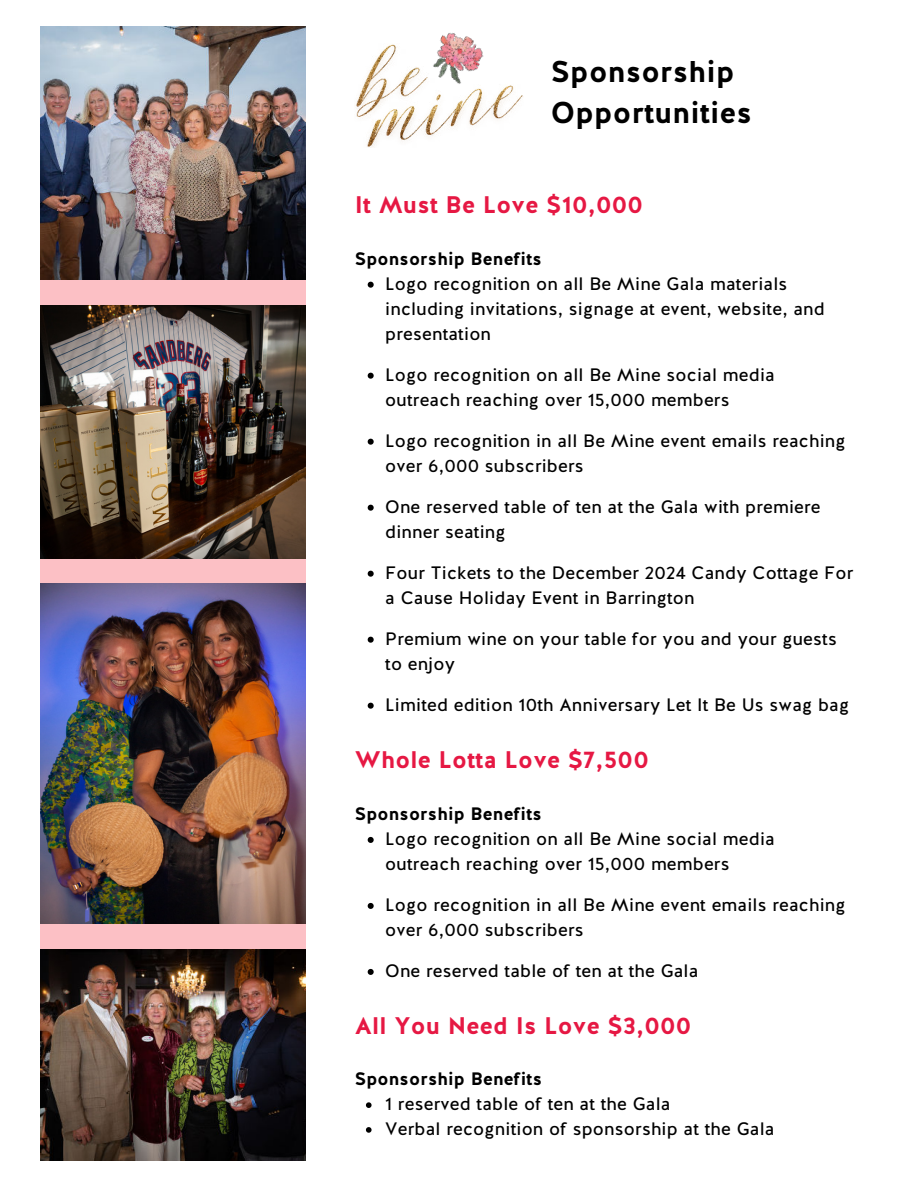
<style>
.page{position:relative;width:918px;height:1188px;background:#fff}
.page>*{position:absolute;margin:0;border:0;box-sizing:border-box;transform-origin:0 0}
.t1{font:700 30px/41.7px "Halis GR";letter-spacing:.01em;color:#000}
.t2{font:700 24px "Halis GR";letter-spacing:.01em;color:#e61843}
.t3{font:18px/25px "Halis GR";letter-spacing:.01em;color:#000}
.t4{font:700 18px "Halis GR";letter-spacing:.01em;color:#000}
</style>
<div class="page">
<div style="left:40px;top:148px;width:265px;height:923px;background:#fcc0c5"></div>
<img style="left:40px;top:950px;width:266px;height:210px">
<img style="left:40px;top:305px;width:266px;height:253px">
<img style="left:440px;top:33px;width:34px;height:11px">
<img style="left:356px;top:44px;width:167px;height:103px">
<img style="left:40px;top:584px;width:266px;height:340px">
<svg style="left:368px;top:282px;width:6px;height:6px"></svg>
<svg style="left:368px;top:373px;width:6px;height:6px"></svg>
<svg style="left:368px;top:439px;width:6px;height:6px"></svg>
<svg style="left:368px;top:505px;width:6px;height:6px"></svg>
<svg style="left:368px;top:571px;width:6px;height:6px"></svg>
<svg style="left:368px;top:637px;width:6px;height:6px"></svg>
<svg style="left:368px;top:703px;width:6px;height:6px"></svg>
<svg style="left:368px;top:837px;width:6px;height:6px"></svg>
<svg style="left:368px;top:903px;width:6px;height:6px"></svg>
<svg style="left:368px;top:969px;width:6px;height:6px"></svg>
<svg style="left:366px;top:1102px;width:6px;height:6px"></svg>
<svg style="left:366px;top:1127px;width:6px;height:6px"></svg>
<img style="left:40px;top:26px;width:266px;height:253px">
<h1 class="t1" style="left:551px;top:51px;width:203px">Sponsorship<br>Opportunities</h1>
<h2 class="t2" style="left:355px;top:189px;width:290px">It Must Be Love $10,000</h2>
<p class="t4" style="left:355px;top:247px;width:189px">Sponsorship Benefits</p>
<p class="t3" style="left:385px;top:271px;width:441px">Logo recognition on all Be Mine Gala materials including invitations, signage at event, website, and presentation</p>
<p class="t3" style="left:385px;top:362px;width:391px">Logo recognition on all Be Mine social media outreach reaching over 15,000 members</p>
<p class="t3" style="left:385px;top:428px;width:462px">Logo recognition in all Be Mine event emails reaching over 6,000 subscribers</p>
<p class="t3" style="left:385px;top:494px;width:437px">One reserved table of ten at the Gala with premiere dinner seating</p>
<p class="t3" style="left:385px;top:560px;width:470px">Four Tickets to the December 2024 Candy Cottage For a Cause Holiday Event in Barrington</p>
<p class="t3" style="left:385px;top:626px;width:453px">Premium wine on your table for you and your guests to enjoy</p>
<p class="t3" style="left:385px;top:692px;width:465px">Limited edition 10th Anniversary Let It Be Us swag bag</p>
<h2 class="t2" style="left:355px;top:744px;width:296px">Whole Lotta Love $7,500</h2>
<p class="t4" style="left:355px;top:802px;width:189px">Sponsorship Benefits</p>
<p class="t3" style="left:385px;top:827px;width:391px">Logo recognition on all Be Mine social media outreach reaching over 15,000 members</p>
<p class="t3" style="left:385px;top:893px;width:462px">Logo recognition in all Be Mine event emails reaching over 6,000 subscribers</p>
<p class="t3" style="left:385px;top:959px;width:315px">One reserved table of ten at the Gala</p>
<h2 class="t2" style="left:355px;top:1010px;width:338px">All You Need Is Love $3,000</h2>
<p class="t4" style="left:355px;top:1068px;width:189px">Sponsorship Benefits</p>
<p class="t3" style="left:385px;top:1092px;width:391px">1 reserved table of ten at the Gala<br>Verbal recognition of sponsorship at the Gala</p>
</div>
